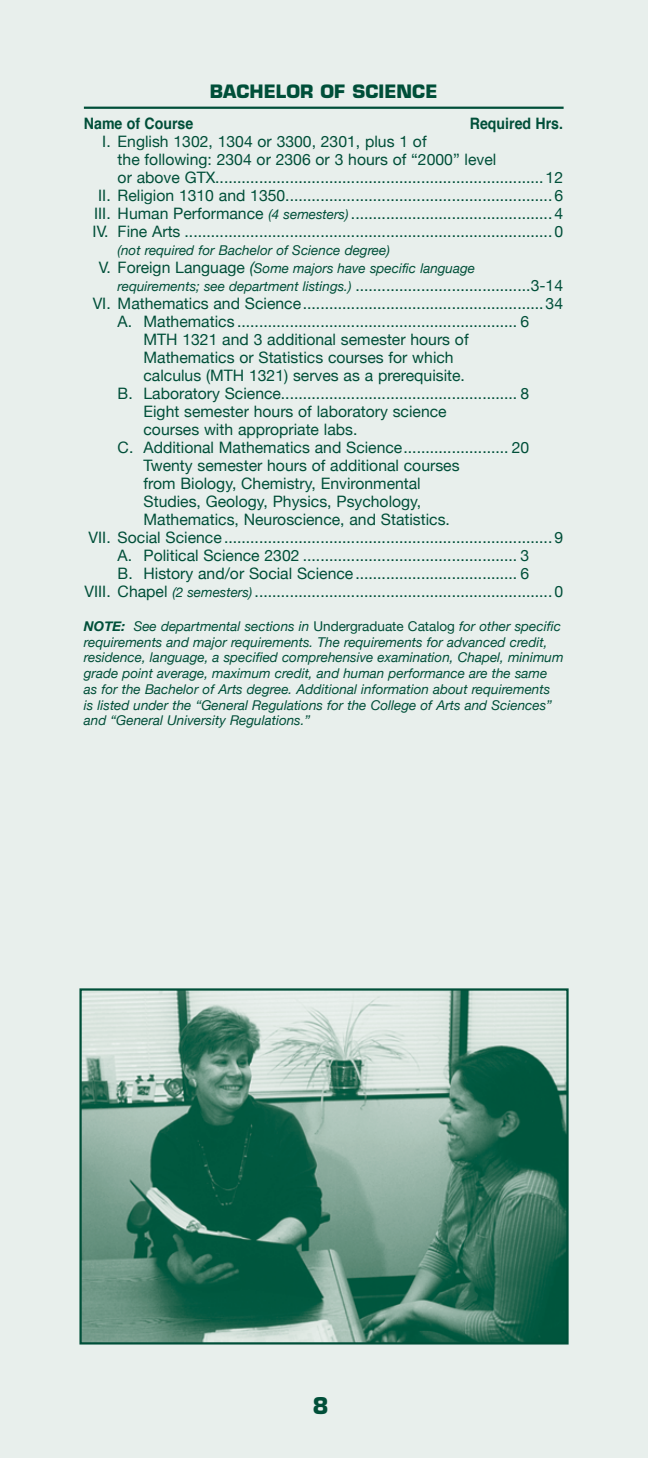
<style>
.page{position:relative;width:648px;height:1458px;background:#e8efec}
.page>*{position:absolute;margin:0;border:0;box-sizing:border-box;transform-origin:0 0}
.t1{font:700 22.5px "Eurostile";color:#004f39}
.t2{font:700 18px "Eurostile";color:#004f39}
.t3{font:15.75px "Helvetica Neue";color:#004f39}
.t4{font:700 15.75px "Helvetica";color:#004f39;scale:.9 1}
.t5{font:italic 13.5px/15.8px "Helvetica Neue";color:#004f39}
.s1{font-style:italic;font-size:13.5px}
.s2{font-style:normal;font-size:15.75px}
.s3{font-size:15.75px}
.s4{font-weight:700}
.s5{font-style:normal}
</style>
<div class="page">
<hr style="left:84px;top:107px;width:480px;height:2px;background:#004f39">
<img style="left:82px;top:991px;width:484px;height:351px">
<div style="left:79px;top:988px;width:490px;height:357px;border:2px solid #004f39"></div>
<p class="t2" style="left:210px;top:84px;width:229px">BACHELOR OF SCIENCE</p>
<p class="t4" style="left:84px;top:117px;width:123px">Name of Course</p>
<p class="t4" style="left:470px;top:117px;width:105px">Required Hrs.</p>
<p class="t3" style="left:102px;top:132px;width:326px">I. English 1302, 1304 or 3300, 2301, plus 1 of</p>
<p class="t3" style="left:118px;top:150px;width:380px">the following: 2304 or 2306 or 3 hours of “2000” level</p>
<p class="t3" style="left:118px;top:168px;width:447px">or above GTX...........................................................................12</p>
<p class="t3" style="left:98px;top:186px;width:466px">II. Religion 1310 and 1350 .............................................................6</p>
<p class="t3" style="left:94px;top:204px;width:470px">III. Human Performance <span class="s1">(4 semesters)</span> ..............................................4</p>
<p class="t3" style="left:93px;top:222px;width:472px">IV. Fine Arts ....................................................................................0</p>
<p class="t5" style="left:99px;top:241px;width:378px;line-height:18px;text-indent:19px">(not required for Bachelor of Science degree)<br><span class="s2">V. Foreign Language</span> <span class="s3">(</span>Some majors have specific language</p>
<p class="t3" style="left:118px;top:276px;width:447px"><span class="s1">requirements; see department listings.)</span> ........................................3-14</p>
<p class="t3" style="left:93px;top:294px;width:472px">VI. Mathematics and Science .......................................................34</p>
<p class="t3" style="left:118px;top:312px;width:413px">A. Mathematics ................................................................ 6</p>
<p class="t3" style="left:144px;top:330px;width:327px">MTH 1321 and 3 additional semester hours of</p>
<p class="t3" style="left:144px;top:348px;width:312px">Mathematics or Statistics courses for which</p>
<p class="t3" style="left:144px;top:366px;width:323px">calculus (MTH 1321) serves as a prerequisite.</p>
<p class="t3" style="left:118px;top:384px;width:413px">B. Laboratory Science...................................................... 8</p>
<p class="t3" style="left:144px;top:402px;width:305px">Eight semester hours of laboratory science</p>
<p class="t3" style="left:144px;top:420px;width:215px">courses with appropriate labs.</p>
<p class="t3" style="left:118px;top:438px;width:413px">C. Additional Mathematics and Science ........................ 20</p>
<p class="t3" style="left:144px;top:456px;width:318px">Twenty semester hours of additional courses</p>
<p class="t3" style="left:144px;top:474px;width:279px">from Biology, Chemistry, Environmental</p>
<p class="t3" style="left:144px;top:492px;width:279px">Studies, Geology, Physics, Psychology,</p>
<p class="t3" style="left:144px;top:510px;width:308px">Mathematics, Neuroscience, and Statistics.</p>
<p class="t3" style="left:89px;top:528px;width:476px">VII. Social Science ...........................................................................9</p>
<p class="t3" style="left:118px;top:546px;width:413px">A. Political Science 2302 ................................................. 3</p>
<p class="t3" style="left:118px;top:564px;width:413px">B. History and/or Social Science ..................................... 6</p>
<p class="t3" style="left:85px;top:582px;width:480px">VIII. Chapel <span class="s1">(2 semesters)</span> ....................................................................0</p>
<p class="t5" style="left:84px;top:618px;width:481px"><span class="s4">NOTE:</span> See departmental sections in <span class="s5">Undergraduate Catalog</span> for other specific requirements and major requirements. The requirements for advanced credit, residence, language, a specified comprehensive examination, Chapel, minimum grade point average, maximum credit, and human performance are the same as for the Bachelor of Arts degree. Additional information about requirements<br>is listed under the “General Regulations for the College of Arts and Sciences” and “General University Regulations.”</p>
<h1 class="t1" style="left:312px;top:1397px;width:18px">8</h1>
</div>
